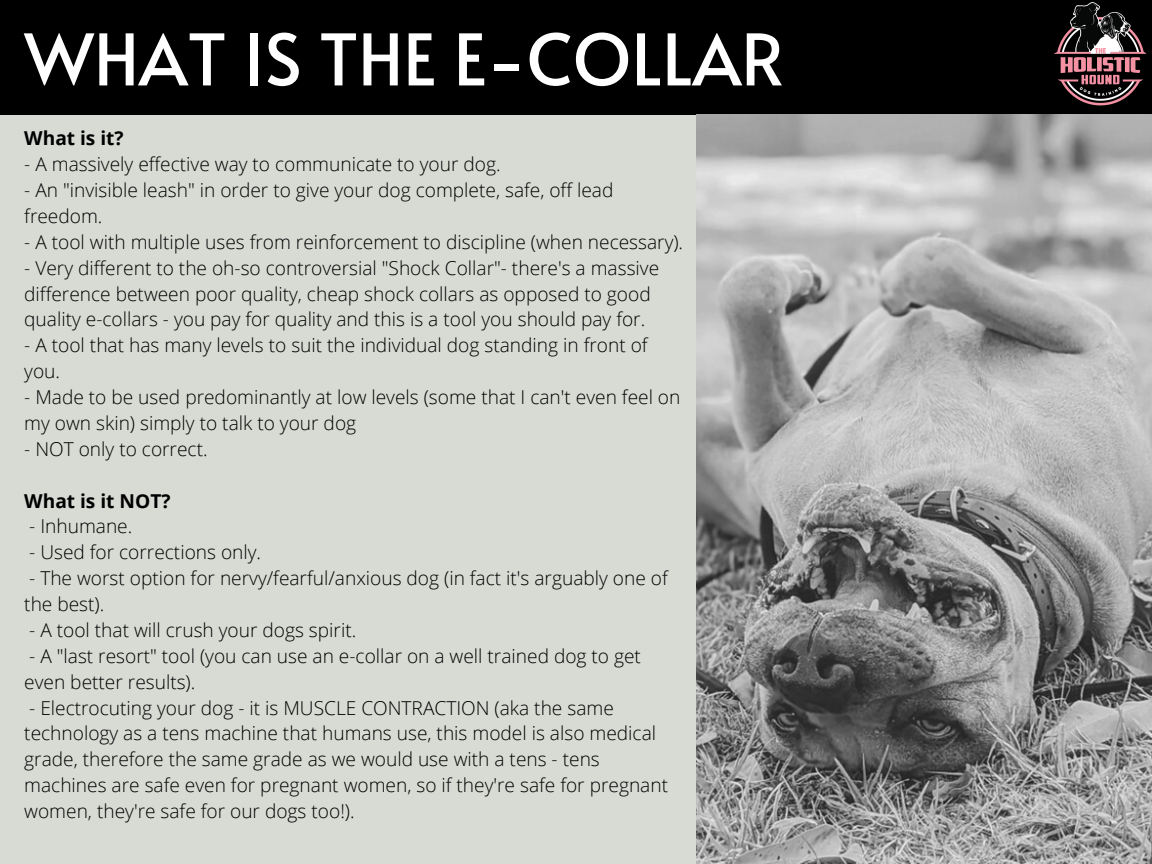
<style>
.page{position:relative;width:1152px;height:864px;background:#d7dbd4}
.page>*{position:absolute;margin:0;border:0;box-sizing:border-box;transform-origin:0 0}
.t1{font:70.8px "Alata";color:#fff}
.t2{font:300 19.2px/25.8px "Open Sans";color:#000}
.t3{font:700 19.2px "Open Sans";color:#000}
</style>
<div class="page">
<div style="left:0;top:0;width:1152px;height:115px;background:#000"></div>
<img style="left:1054px;top:2px;width:91px;height:104px">
<img style="left:696px;top:115px;width:456px;height:749px">
<h1 class="t1" style="left:24px;top:8px;width:762px">WHAT IS THE E-COLLAR</h1>
<p class="t3" style="left:24px;top:125px;width:101px">What is it?</p>
<p class="t2" style="left:24px;top:151px;width:478px">- A massively effective way to communicate to your dog.</p>
<p class="t2" style="left:24px;top:177px;width:591px">- An "invisible leash" in order to give your dog complete, safe, off lead freedom.</p>
<p class="t2" style="left:24px;top:228px;width:660px">- A tool with multiple uses from reinforcement to discipline (when necessary).</p>
<p class="t2" style="left:24px;top:254px;width:636px">- Very different to the oh-so controversial "Shock Collar"- there's a massive difference between poor quality, cheap shock collars as opposed to good quality e-collars - you pay for quality and this is a tool you should pay for.</p>
<p class="t2" style="left:24px;top:332px;width:625px">- A tool that has many levels to suit the individual dog standing in front of you.</p>
<p class="t2" style="left:24px;top:384px;width:658px">- Made to be used predominantly at low levels (some that I can't even feel on my own skin) simply to talk to your dog</p>
<p class="t2" style="left:24px;top:435px;width:185px">- NOT only to correct.</p>
<p class="t3" style="left:24px;top:487px;width:148px">What is it NOT?</p>
<p class="t2" style="left:29px;top:513px;width:105px">- Inhumane.</p>
<p class="t2" style="left:29px;top:539px;width:233px">- Used for corrections only.</p>
<p class="t2" style="left:24px;top:565px;width:645px">- The worst option for nervy/fearful/anxious dog (in fact it's arguably one of the best).</p>
<p class="t2" style="left:29px;top:617px;width:329px">- A tool that will crush your dogs spirit.</p>
<p class="t2" style="left:24px;top:642px;width:618px">- A "last resort" tool (you can use an e-collar on a well trained dog to get even better results).</p>
<p class="t2" style="left:24px;top:694px;width:645px">- Electrocuting your dog - it is MUSCLE CONTRACTION (aka the same technology as a tens machine that humans use, this model is also medical grade, therefore the same grade as we would use with a tens - tens machines are safe even for pregnant women, so if they're safe for pregnant women, they're safe for our dogs too!).</p>
</div>
